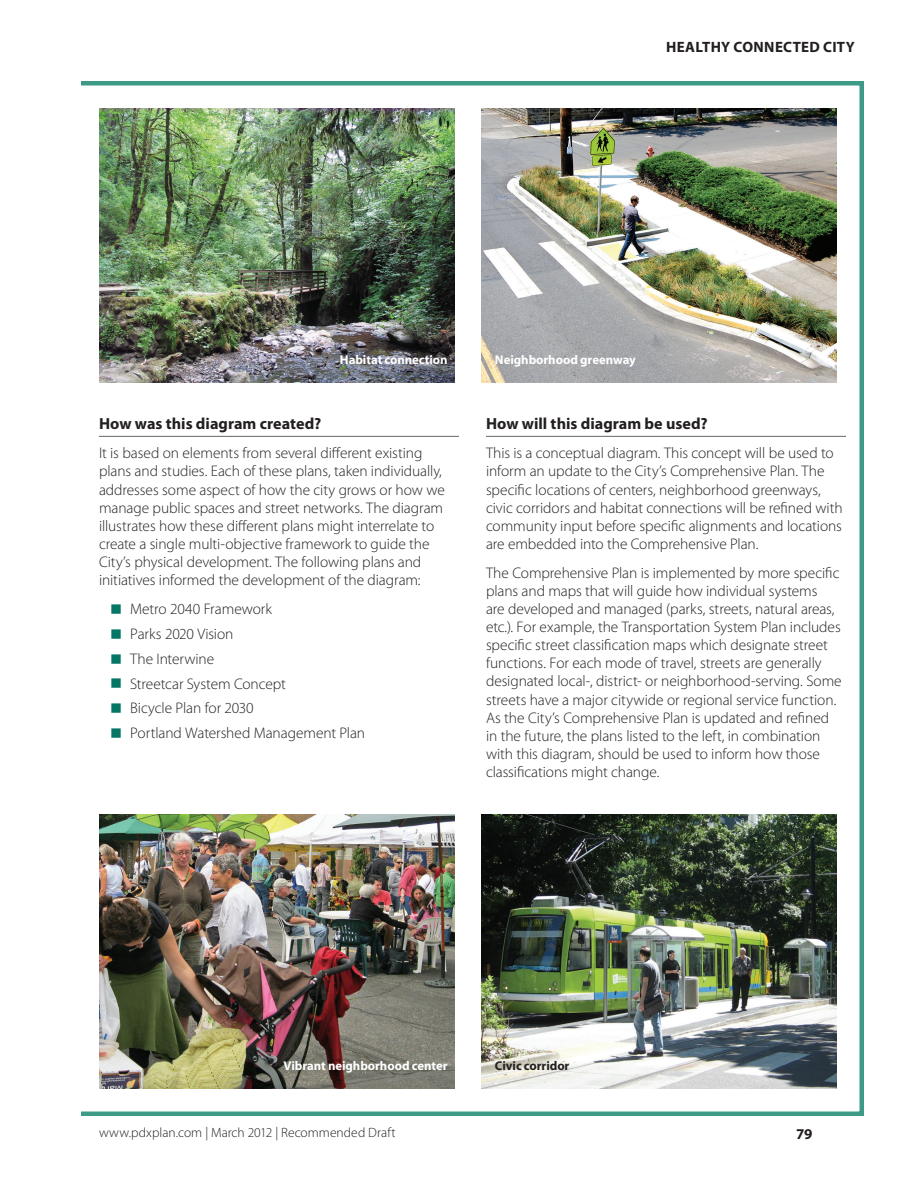
<style>
.page{position:relative;width:918px;height:1188px;background:#fff}
.page>*{position:absolute;margin:0;border:0;box-sizing:border-box;transform-origin:0 0}
.t1{font:700 16.2px "Myriad Pro";color:#231f20}
.t2{font:300 15.3px/18px "Myriad Pro";letter-spacing:-.005em;color:#231f20}
.t3{font:700 15px "Myriad Pro";letter-spacing:.02em;color:#231f20}
.t4{font:300 13.5px "Myriad Pro";letter-spacing:.005em;color:#231f20}
.t5{font:700 12.75px "Myriad Pro";letter-spacing:-.005em;color:#fff}
.t6{font:700 12.75px "Myriad Pro";letter-spacing:-.005em;color:#231f20}
</style>
<div class="page">
<img style="left:81px;top:81px;width:783px;height:1035px">
<svg style="left:111px;top:604px;width:10px;height:10px"></svg>
<svg style="left:111px;top:629px;width:10px;height:10px"></svg>
<svg style="left:111px;top:654px;width:10px;height:9px"></svg>
<svg style="left:111px;top:679px;width:10px;height:9px"></svg>
<svg style="left:111px;top:704px;width:10px;height:9px"></svg>
<svg style="left:111px;top:728px;width:10px;height:10px"></svg>
<p class="t3" style="left:666px;top:37px;width:190px">Healthy Connected City</p>
<p class="t5" style="left:340px;top:351px;width:109px">Habitat connection</p>
<p class="t1" style="left:99px;top:413px;width:224px">How was this diagram created?</p>
<p class="t2" style="left:99px;top:444px;width:347px">It is based on elements from several different existing plans and studies. Each of these plans, taken individually, addresses some aspect of how the city grows or how we manage public spaces and street networks. The diagram illustrates how these different plans might interrelate to create a single multi-objective framework to guide the City’s physical development. The following plans and initiatives informed the development of the diagram:</p>
<p class="t2" style="left:130px;top:597px;width:237px;line-height:24.8px">Metro 2040 Framework<br>Parks 2020 Vision<br>The Interwine<br>Streetcar System Concept<br>Bicycle Plan for 2030<br>Portland Watershed Management Plan</p>
<p class="t5" style="left:495px;top:351px;width:142px">Neighborhood greenway</p>
<p class="t1" style="left:486px;top:413px;width:223px">How will this diagram be used?</p>
<p class="t2" style="left:486px;top:444px;width:358px">This is a conceptual diagram. This concept will be used to inform an update to the City’s Comprehensive Plan. The specific locations of centers, neighborhood greenways, civic corridors and habitat connections will be refined with community input before specific alignments and locations are embedded into the Comprehensive Plan.</p>
<p class="t2" style="left:486px;top:564px;width:357px">The Comprehensive Plan is implemented by more specific plans and maps that will guide how individual systems<br>are developed and managed (parks, streets, natural areas, etc.). For example, the Transportation System Plan includes specific street classification maps which designate street functions. For each mode of travel, streets are generally designated local-, district- or neighborhood-serving. Some streets have a major citywide or regional service function.<br>As the City’s Comprehensive Plan is updated and refined in the future, the plans listed to the left, in combination with this diagram, should be used to inform how those classifications might change.</p>
<p class="t5" style="left:283px;top:1058px;width:166px">Vibrant neighborhood center</p>
<p class="t6" style="left:495px;top:1058px;width:76px">Civic corridor</p>
<p class="t4" style="left:99px;top:1125px;width:298px">www.pdxplan.com | March 2012 | Recommended Draft</p>
<p class="t3" style="left:796px;top:1124px;width:18px">79</p>
</div>
